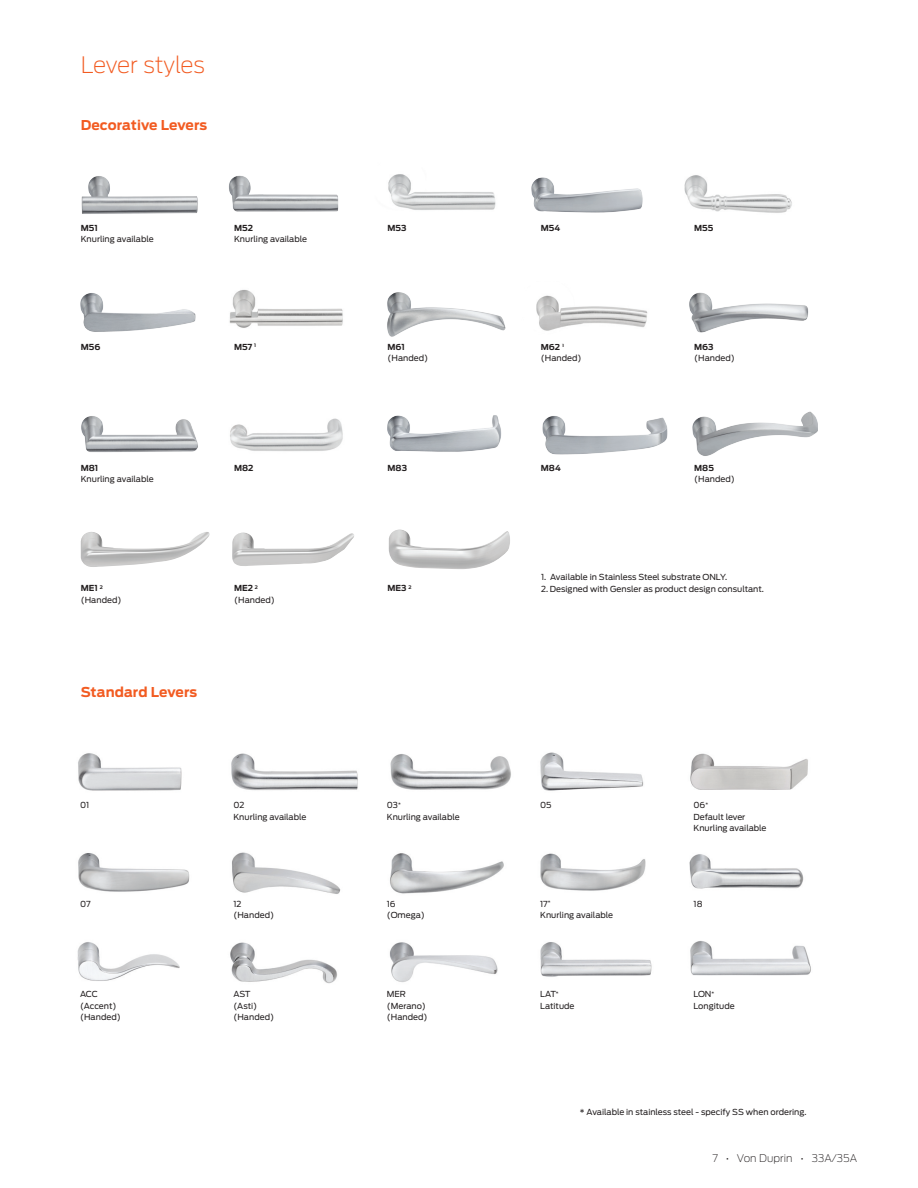
<style>
.page{position:relative;width:918px;height:1188px;background:#fff}
.page>*{position:absolute;margin:0;border:0;box-sizing:border-box;transform-origin:0 0}
.Section_subhead_15_1{font:200 22.5px "Antenna";letter-spacing:-.01em;color:#f25b21}
.Chart_Subhead_9_11_o{font:700 13.5px "Antenna";color:#f25b21}
.t1{font:200 10.5px "Antenna";letter-spacing:.005em;color:#231f20}
._5_5_7_5_Note{font:8.25px/11.2px "Antenna";color:#231f20}
._5_5_7_5_Note-2{font:700 8.25px "Antenna";color:#231f20}
.s1{font-weight:700}
</style>
<div class="page">
<img style="left:229px;top:289px;width:114px;height:39px">
<img style="left:388px;top:174px;width:108px;height:36px">
<img style="left:536px;top:295px;width:112px;height:36px">
<img style="left:387px;top:292px;width:119px;height:45px">
<img style="left:81px;top:176px;width:117px;height:38px">
<img style="left:78px;top:753px;width:104px;height:38px">
<img style="left:231px;top:753px;width:127px;height:38px">
<img style="left:390px;top:754px;width:121px;height:36px">
<img style="left:540px;top:752px;width:104px;height:39px">
<img style="left:690px;top:753px;width:118px;height:37px">
<img style="left:78px;top:853px;width:112px;height:39px">
<img style="left:232px;top:852px;width:109px;height:42px">
<img style="left:390px;top:853px;width:114px;height:41px">
<img style="left:540px;top:853px;width:106px;height:38px">
<img style="left:689px;top:854px;width:115px;height:35px">
<img style="left:389px;top:942px;width:109px;height:40px">
<img style="left:77px;top:942px;width:103px;height:39px">
<img style="left:230px;top:942px;width:107px;height:42px">
<img style="left:690px;top:941px;width:121px;height:35px">
<img style="left:540px;top:942px;width:112px;height:35px">
<img style="left:684px;top:175px;width:108px;height:38px">
<img style="left:230px;top:418px;width:113px;height:33px">
<img style="left:80px;top:293px;width:116px;height:39px">
<img style="left:81px;top:416px;width:117px;height:36px">
<img style="left:229px;top:175px;width:110px;height:37px">
<img style="left:387px;top:415px;width:115px;height:37px">
<img style="left:531px;top:177px;width:112px;height:36px">
<img style="left:542px;top:416px;width:126px;height:39px">
<img style="left:689px;top:292px;width:120px;height:41px">
<img style="left:692px;top:411px;width:126px;height:45px">
<img style="left:81px;top:532px;width:129px;height:35px">
<img style="left:232px;top:532px;width:122px;height:34px">
<img style="left:389px;top:530px;width:121px;height:39px">
<p class="Section_subhead_15_1" style="left:81px;top:51px;width:126px">Lever styles</p>
<p class="Chart_Subhead_9_11_o" style="left:81px;top:115px;width:128px">Decorative Levers</p>
<p class="_5_5_7_5_Note" style="left:81px;top:222px;width:74px"><span class="s1">M51<br></span>Knurling available</p>
<p class="_5_5_7_5_Note" style="left:234px;top:222px;width:74px"><span class="s1">M52<br></span>Knurling available</p>
<p class="_5_5_7_5_Note-2" style="left:388px;top:222px;width:20px">M53</p>
<p class="_5_5_7_5_Note-2" style="left:541px;top:222px;width:21px">M54</p>
<p class="_5_5_7_5_Note-2" style="left:694px;top:222px;width:21px">M55</p>
<p class="_5_5_7_5_Note-2" style="left:81px;top:341px;width:21px">M56</p>
<p class="_5_5_7_5_Note-2" style="left:234px;top:341px;width:24px">M57 <sup>1</sup></p>
<p class="_5_5_7_5_Note" style="left:388px;top:341px;width:42px"><span class="s1">M61 </span>(Handed)</p>
<p class="_5_5_7_5_Note" style="left:541px;top:341px;width:42px"><span class="s1">M62</span> <sup>1 </sup>(Handed)</p>
<p class="_5_5_7_5_Note" style="left:694px;top:341px;width:42px"><span class="s1">M63 </span>(Handed)</p>
<p class="_5_5_7_5_Note" style="left:81px;top:462px;width:74px"><span class="s1">M81<br></span>Knurling available</p>
<p class="_5_5_7_5_Note-2" style="left:234px;top:462px;width:21px">M82</p>
<p class="_5_5_7_5_Note-2" style="left:388px;top:462px;width:21px">M83</p>
<p class="_5_5_7_5_Note-2" style="left:541px;top:462px;width:21px">M84</p>
<p class="_5_5_7_5_Note" style="left:694px;top:462px;width:42px"><span class="s1">M85 </span>(Handed)</p>
<p class="_5_5_7_5_Note" style="left:81px;top:583px;width:42px"><span class="s1">ME1</span> <sup>2 </sup>(Handed)</p>
<p class="_5_5_7_5_Note" style="left:234px;top:583px;width:42px"><span class="s1">ME2</span> <sup>2 </sup>(Handed)</p>
<p class="_5_5_7_5_Note-2" style="left:388px;top:583px;width:25px">ME3 <sup>2</sup></p>
<p class="Chart_Subhead_9_11_o" style="left:81px;top:683px;width:118px">Standard Levers</p>
<p class="_5_5_7_5_Note" style="left:541px;top:572px;width:188px">1. Available in Stainless Steel substrate ONLY.</p>
<p class="_5_5_7_5_Note" style="left:541px;top:583px;width:224px">2. Designed with Gensler as product design consultant.</p>
<p class="_5_5_7_5_Note" style="left:80px;top:800px;width:11px">01</p>
<p class="_5_5_7_5_Note" style="left:233px;top:800px;width:74px">02<br>Knurling available</p>
<p class="_5_5_7_5_Note" style="left:387px;top:800px;width:74px">03<sup>*<br></sup>Knurling available</p>
<p class="_5_5_7_5_Note" style="left:540px;top:800px;width:13px">05</p>
<p class="_5_5_7_5_Note" style="left:694px;top:800px;width:74px">06<sup>*<br></sup>Default lever<br>Knurling available</p>
<p class="_5_5_7_5_Note" style="left:80px;top:898px;width:12px">07</p>
<p class="_5_5_7_5_Note" style="left:233px;top:898px;width:42px">12 (Handed)</p>
<p class="_5_5_7_5_Note" style="left:387px;top:898px;width:40px">16 (Omega)</p>
<p class="_5_5_7_5_Note" style="left:540px;top:898px;width:74px">17<sup>*<br></sup>Knurling available</p>
<p class="_5_5_7_5_Note" style="left:694px;top:898px;width:11px">18</p>
<p class="_5_5_7_5_Note" style="left:80px;top:989px;width:42px">ACC (Accent) (Handed)</p>
<p class="_5_5_7_5_Note" style="left:233px;top:989px;width:42px">AST (Asti) (Handed)</p>
<p class="_5_5_7_5_Note" style="left:387px;top:989px;width:42px">MER (Merano) (Handed)</p>
<p class="_5_5_7_5_Note" style="left:540px;top:989px;width:36px">LAT<sup>*<br></sup>Latitude</p>
<p class="_5_5_7_5_Note" style="left:694px;top:989px;width:43px">LON<sup>*<br></sup>Longitude</p>
<p class="_5_5_7_5_Note" style="left:580px;top:1107px;width:228px">* Available in stainless steel - specify SS when ordering.</p>
<p class="t1" style="left:712px;top:1151px;width:146px">7 • Von Duprin • 33A/35A</p>
</div>
